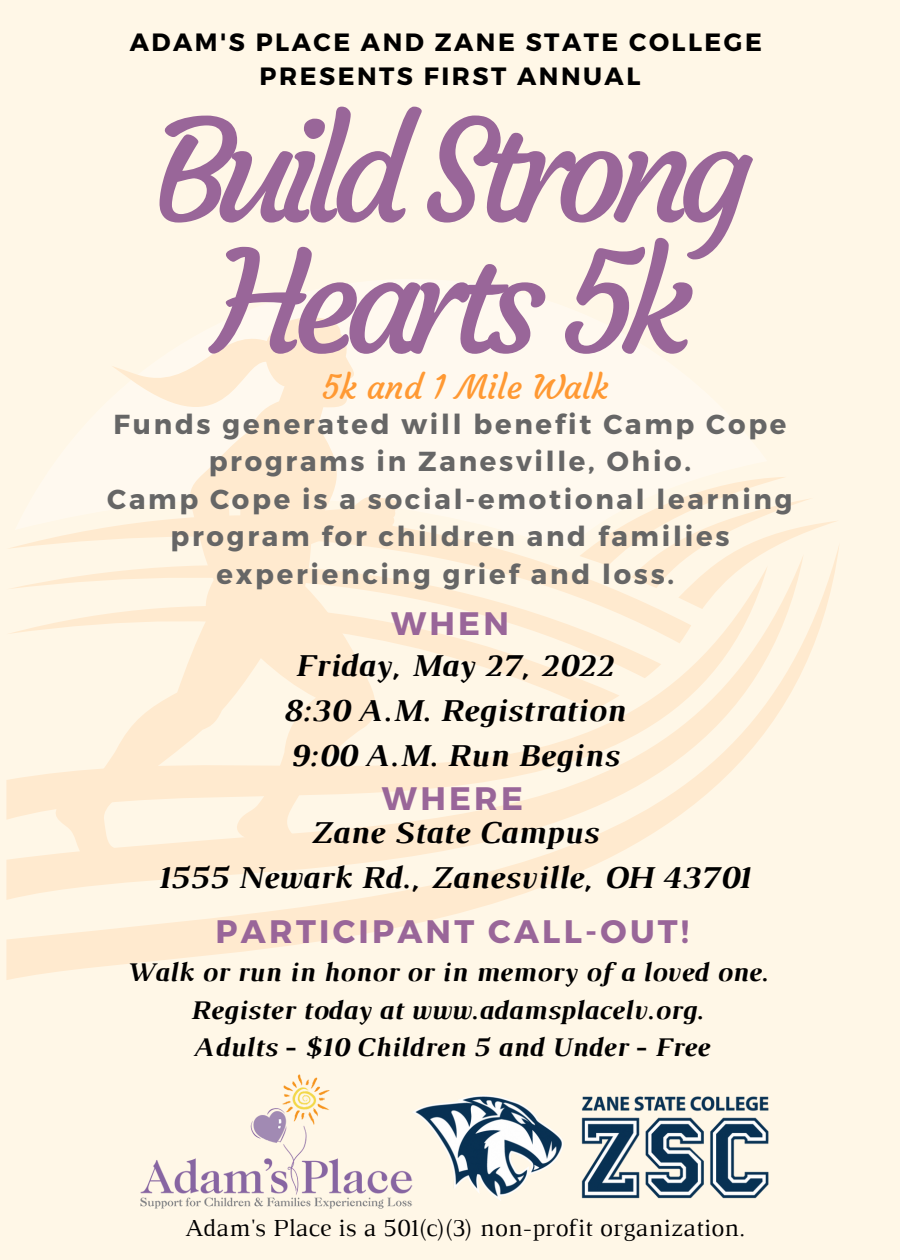
<style>
.page{position:relative;width:900px;height:1260px;background:#fff7e7}
.page>*{position:absolute;margin:0;border:0;box-sizing:border-box;transform-origin:0 0}
.t1{font:140px/131.2px "Courgette";letter-spacing:-.1em;color:#969;text-align:center}
.t2{font:33.5px "Courgette";color:#f93}
.t3{font:italic 700 32.5px "Luthier";color:#000}
.t4{font:700 32.5px "Montserrat";letter-spacing:.1em;color:#969}
.t5{font:700 27.5px/37.5px "Montserrat";letter-spacing:.1em;color:#666;text-align:center}
.t6{font:italic 700 27.5px "Luthier";color:#000}
.t7{font:700 25px "Montserrat";letter-spacing:.1em;color:#000}
.t8{font:25px "Luthier";color:#000}
</style>
<div class="page">
<svg style="left:6px;top:609px;width:820px;height:371px"></svg>
<svg style="left:23px;top:527px;width:668px;height:116px"></svg>
<svg style="left:9px;top:545px;width:652px;height:133px"></svg>
<svg style="left:6px;top:579px;width:614px;height:131px"></svg>
<svg style="left:580px;top:477px;width:259px;height:132px"></svg>
<svg style="left:53px;top:317px;width:342px;height:554px"></svg>
<img style="left:140px;top:1074px;width:273px;height:135px">
<img style="left:413px;top:1096px;width:356px;height:105px">
<p class="t7" style="left:130px;top:26px;width:634px">ADAM'S PLACE AND ZANE STATE COLLEGE</p>
<p class="t7" style="left:260px;top:60px;width:382px">PRESENTS FIRST ANNUAL</p>
<p class="t1" style="left:153px;top:107px;width:600px">Build Strong<br>Hearts 5k</p>
<p class="t2" style="left:322px;top:366px;width:288px">5k and 1 Mile Walk</p>
<p class="t5" style="left:113px;top:404px;width:674px">Funds generated will benefit Camp Cope programs in Zanesville, Ohio.</p>
<p class="t5" style="left:107px;top:479px;width:687px">Camp Cope is a social-emotional learning program for children and families experiencing grief and loss.</p>
<p class="t4" style="left:391px;top:602px;width:119px">WHEN</p>
<p class="t3" style="left:294px;top:654px;width:319px">Friday, May 27, 2022</p>
<p class="t3" style="left:281px;top:699px;width:344px">8:30 A.M. Registration</p>
<p class="t3" style="left:288px;top:744px;width:331px">9:00 A.M. Run Begins</p>
<p class="t4" style="left:382px;top:777px;width:142px">WHERE</p>
<p class="t3" style="left:309px;top:821px;width:289px">Zane State Campus</p>
<p class="t3" style="left:156px;top:866px;width:594px">1555 Newark Rd., Zanesville, OH 43701</p>
<p class="t4" style="left:216px;top:911px;width:475px">PARTICIPANT CALL-OUT!</p>
<p class="t6" style="left:125px;top:962px;width:644px">Walk or run in honor or in memory of a loved one.</p>
<p class="t6" style="left:190px;top:1000px;width:514px">Register today at www.adamsplacelv.org.</p>
<p class="t6" style="left:192px;top:1037px;width:517px">Adults - $10 Children 5 and Under - Free</p>
<p class="t8" style="left:185px;top:1219px;width:561px">Adam's Place is a 501(c)(3) non-profit organization.</p>
</div>
